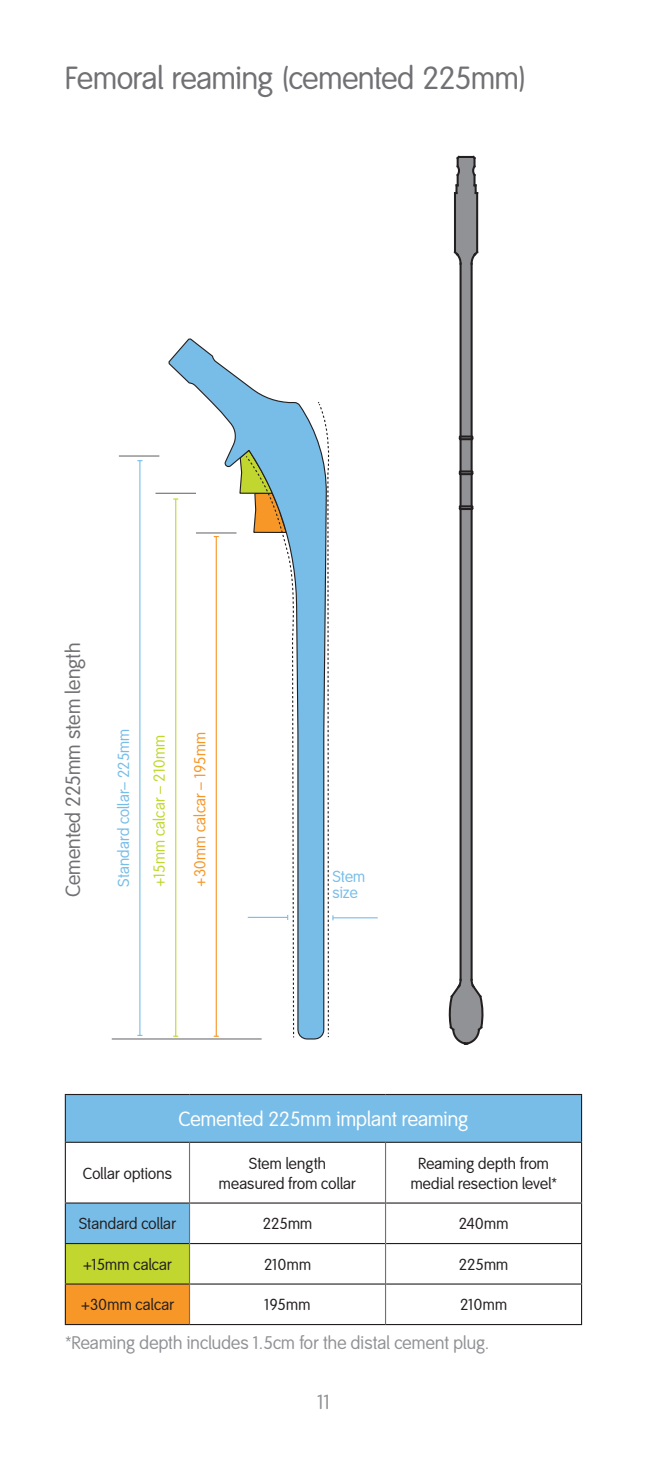
<style>
.page{position:relative;width:648px;height:1458px;background:#fff}
.page>*{position:absolute;margin:0;border:0;box-sizing:border-box;transform-origin:0 0}
.t1{font:31.5px "Smith&Nephew";letter-spacing:-.01em;color:#717074}
.t2{font:20.25px "Smith&Nephew";letter-spacing:.005em;color:#fff}
.t3{font:20.25px "Smith&Nephew";letter-spacing:.005em;color:#717074}
.t4{font:20.25px "Smith&Nephew";color:#919295}
.t5{font:18px "Smith&Nephew";letter-spacing:.01em;color:#919295}
.t6{font:15.75px/20.2px "Smith&Nephew";letter-spacing:.015em;color:#231f20;text-align:center}
.t7{font:15.75px/15.8px "Smith&Nephew";letter-spacing:.01em;color:#78bde8}
.t8{font:15.75px "Smith&Nephew";letter-spacing:.015em;color:#c1d72f}
.t9{font:15.75px "Smith&Nephew";letter-spacing:.015em;color:#f79727}
</style>
<div class="page">
<svg style="left:66px;top:1095px;width:515px;height:148px;fill:#78bde8"></svg>
<svg style="left:66px;top:1143px;width:515px;height:59px"></svg>
<div style="left:65px;top:1244px;width:125px;height:40px;background:#c1d72f"></div>
<div style="left:65px;top:1284px;width:125px;height:41px;background:#f79727"></div>
<hr style="left:65px;top:1094px;width:125px;height:1px;background:#231f20">
<hr style="left:65px;top:1095px;width:1px;height:47px;background:#231f20">
<hr style="left:190px;top:1094px;width:196px;height:1px;background:#231f20">
<hr style="left:386px;top:1094px;width:196px;height:1px;background:#231f20">
<hr style="left:581px;top:1095px;width:1px;height:47px;background:#231f20">
<hr style="left:65px;top:1142px;width:125px;height:1px;background:#231f20">
<hr style="left:65px;top:1143px;width:1px;height:59px;background:#231f20">
<hr style="left:190px;top:1142px;width:196px;height:1px;background:#231f20">
<hr style="left:386px;top:1142px;width:196px;height:1px;background:#231f20">
<hr style="left:581px;top:1143px;width:1px;height:59px;background:#231f20">
<hr style="left:65px;top:1202px;width:124px;height:2px;background:#231f20">
<hr style="left:65px;top:1204px;width:1px;height:39px;background:#231f20">
<hr style="left:190px;top:1202px;width:195px;height:2px;background:#231f20">
<hr style="left:386px;top:1202px;width:196px;height:2px;background:#231f20">
<hr style="left:581px;top:1204px;width:1px;height:39px;background:#231f20">
<hr style="left:65px;top:1243px;width:124px;height:1px;background:#231f20">
<hr style="left:65px;top:1244px;width:1px;height:39px;background:#231f20">
<hr style="left:190px;top:1243px;width:195px;height:1px;background:#231f20">
<hr style="left:386px;top:1243px;width:196px;height:1px;background:#231f20">
<hr style="left:581px;top:1244px;width:1px;height:39px;background:#231f20">
<hr style="left:65px;top:1283px;width:124px;height:2px;background:#231f20">
<hr style="left:65px;top:1285px;width:1px;height:39px;background:#231f20">
<hr style="left:190px;top:1283px;width:195px;height:2px;background:#231f20">
<hr style="left:386px;top:1283px;width:196px;height:2px;background:#231f20">
<hr style="left:581px;top:1285px;width:1px;height:39px;background:#231f20">
<hr style="left:65px;top:1324px;width:125px;height:1px;background:#231f20">
<hr style="left:190px;top:1324px;width:196px;height:1px;background:#231f20">
<hr style="left:386px;top:1324px;width:196px;height:1px;background:#231f20">
<hr style="left:189px;top:1143px;width:1px;height:60px;background:#717074">
<hr style="left:385px;top:1143px;width:1px;height:60px;background:#717074">
<hr style="left:189px;top:1203px;width:1px;height:41px;background:#717074">
<hr style="left:385px;top:1203px;width:1px;height:41px;background:#717074">
<hr style="left:189px;top:1244px;width:1px;height:40px;background:#717074">
<hr style="left:385px;top:1244px;width:1px;height:40px;background:#717074">
<hr style="left:189px;top:1284px;width:1px;height:40px;background:#717074">
<hr style="left:385px;top:1284px;width:1px;height:40px;background:#717074">
<svg style="left:168px;top:338px;width:153px;height:702px"></svg>
<svg style="left:448px;top:155px;width:36px;height:890px"></svg>
<hr style="left:175px;top:499px;width:1px;height:537px;background:#c1d72f">
<hr style="left:216px;top:537px;width:1px;height:499px;background:#f79727">
<hr style="left:139px;top:461px;width:1px;height:574px;background:#78bde8">
<hr style="left:156px;top:493px;width:40px;height:1px;background:#717074">
<hr style="left:196px;top:532px;width:41px;height:2px;background:#717074">
<hr style="left:119px;top:455px;width:40px;height:2px;background:#717074">
<svg style="left:239px;top:450px;width:56px;height:589px"></svg>
<hr style="left:333px;top:917px;width:45px;height:1px;background:#78bde8">
<svg style="left:317px;top:401px;width:16px;height:636px"></svg>
<hr style="left:112px;top:1038px;width:150px;height:2px;background:#717074">
<h1 class="t1" style="left:65px;top:60px;width:463px">Femoral reaming (cemented 225mm)</h1>
<p class="t3" style="left:62px;top:897px;width:256px;rotate:-90deg">Cemented 225mm stem length</p>
<p class="t7" style="left:116px;top:887px;width:160px;rotate:-90deg">Standard collar– 225mm</p>
<p class="t8" style="left:150px;top:887px;width:153px;rotate:-90deg">+15mm calcar – 210mm</p>
<p class="t9" style="left:191px;top:887px;width:156px;rotate:-90deg">+30mm calcar – 195mm</p>
<p class="t7" style="left:332px;top:869px;width:34px">Stem size</p>
<p class="t2" style="left:178px;top:1107px;width:292px">Cemented 225mm implant reaming</p>
<p class="t6" style="left:83px;top:1164px;width:91px">Collar options</p>
<p class="t6" style="left:219px;top:1153px;width:139px">Stem length measured from collar</p>
<p class="t6" style="left:411px;top:1153px;width:147px">Reaming depth from medial resection level*</p>
<p class="t6" style="left:79px;top:1214px;width:99px">Standard collar</p>
<p class="t6" style="left:263px;top:1214px;width:51px">225mm</p>
<p class="t6" style="left:459px;top:1214px;width:51px">240mm</p>
<p class="t6" style="left:83px;top:1255px;width:91px">+15mm calcar</p>
<p class="t6" style="left:264px;top:1255px;width:48px">210mm</p>
<p class="t6" style="left:459px;top:1255px;width:51px">225mm</p>
<p class="t6" style="left:81px;top:1295px;width:95px">+30mm calcar</p>
<p class="t6" style="left:265px;top:1295px;width:47px">195mm</p>
<p class="t6" style="left:460px;top:1295px;width:48px">210mm</p>
<p class="t5" style="left:65px;top:1332px;width:426px">*Reaming depth includes 1.5cm for the distal cement plug.</p>
<p class="t4" style="left:317px;top:1390px;width:15px">11</p>
</div>
